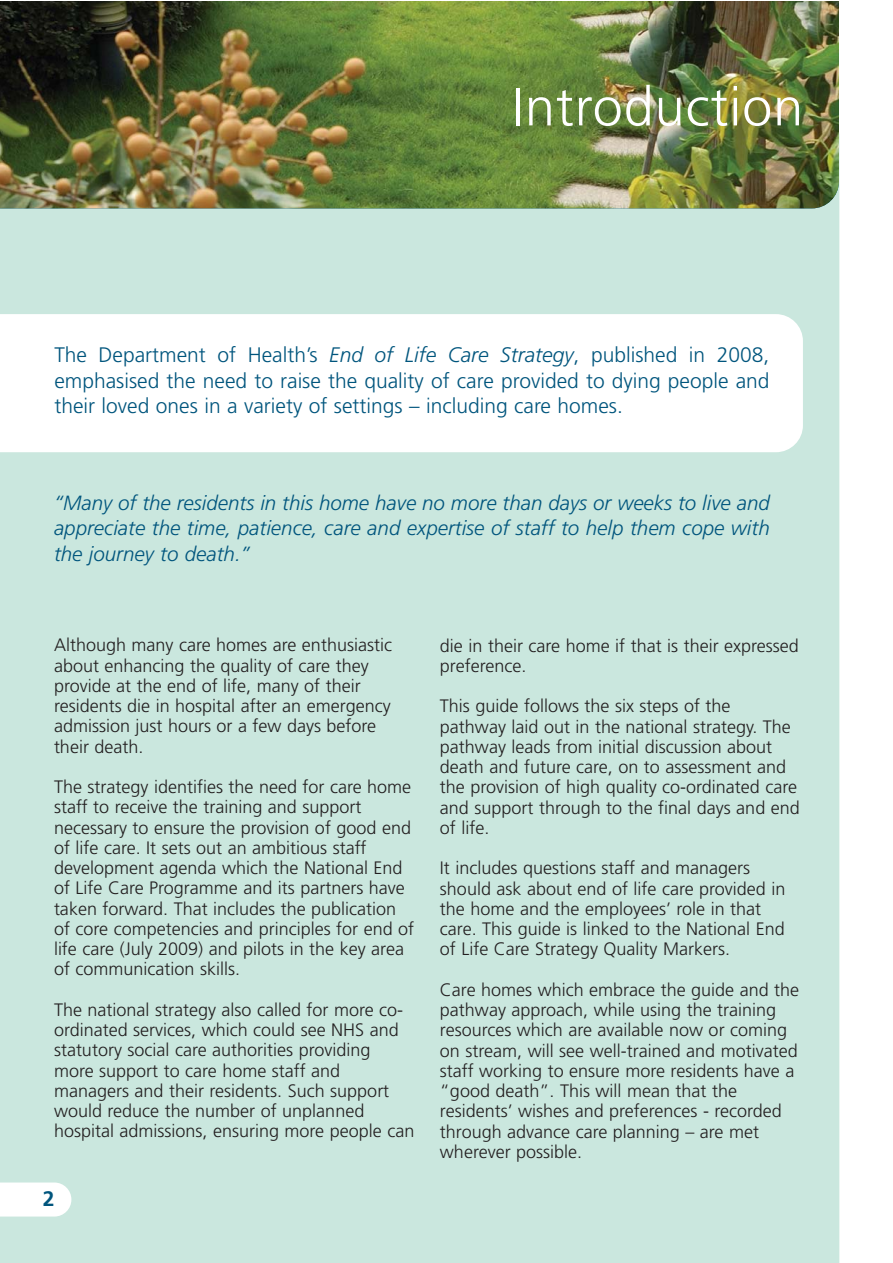
<style>
.page{position:relative;width:893px;height:1263px;background:#fff}
.page>*{position:absolute;margin:0;border:0;box-sizing:border-box;transform-origin:0 0}
.t1{font:300 54px "Frutiger";letter-spacing:.015em;color:#fff}
.t2{font:300 21px/25.5px "Frutiger";color:#00557d;text-align:justify}
.t3{font:700 21px "Frutiger";color:#00557d}
.t4{font:italic 300 20.55px/25.5px "Frutiger";color:#00557d;text-align:justify}
.t5{font:300 18px/20.2px "Frutiger";color:#231f20}
.s1{font-style:italic}
</style>
<div class="page">
<div style="left:0;top:208px;width:839px;height:1055px;background:#cae7de"></div>
<img style="left:0;top:1px;width:839px;height:207px">
<svg style="left:0;top:314px;width:803px;height:138px"></svg>
<svg style="left:0;top:1182px;width:71px;height:34px"></svg>
<h1 class="t1" style="left:512px;top:76px;width:293px">Introduction</h1>
<p class="t2" style="left:54px;top:343px;width:717px">The Department of Health’s <span class="s1">End of Life Care Strategy</span>, published in 2008, emphasised the need to raise the quality of care provided to dying people and their loved ones in a variety of settings – including care homes.</p>
<p class="t4" style="left:54px;top:490px;width:717px">“Many of the residents in this home have no more than days or weeks to live and appreciate the time, patience, care and expertise of staff to help them cope with the journey to death.”</p>
<p class="t5" style="left:54px;top:635px;width:339px">Although many care homes are enthusiastic about enhancing the quality of care they provide at the end of life, many of their residents die in hospital after an emergency admission just hours or a few days before their death.</p>
<p class="t5" style="left:54px;top:777px;width:362px">The strategy identifies the need for care home staff to receive the training and support necessary to ensure the provision of good end of life care. It sets out an ambitious staff development agenda which the National End of Life Care Programme and its partners have taken forward. That includes the publication of core competencies and principles for end of life care (July 2009) and pilots in the key area of communication skills.</p>
<p class="t5" style="left:54px;top:1000px;width:362px">The national strategy also called for more co&shy;ordinated services, which could see NHS and statutory social care authorities providing more support to care home staff and managers and their residents. Such support would reduce the number of unplanned hospital admissions, ensuring more people can</p>
<p class="t3" style="left:43px;top:1186px;width:13px">2</p>
<p class="t5" style="left:440px;top:636px;width:360px">die in their care home if that is their expressed preference.</p>
<p class="t5" style="left:440px;top:696px;width:361px">This guide follows the six steps of the pathway laid out in the national strategy. The pathway leads from initial discussion about death and future care, on to assessment and the provision of high quality co-ordinated care and support through to the final days and end of life.</p>
<p class="t5" style="left:440px;top:858px;width:347px">It includes questions staff and managers should ask about end of life care provided in the home and the employees’ role in that care. This guide is linked to the National End of Life Care Strategy Quality Markers.</p>
<p class="t5" style="left:440px;top:980px;width:361px">Care homes which embrace the guide and the pathway approach, while using the training resources which are available now or coming on stream, will see well-trained and motivated staff working to ensure more residents have a “good death”. This will mean that the residents’ wishes and preferences - recorded through advance care planning – are met wherever possible.</p>
</div>
